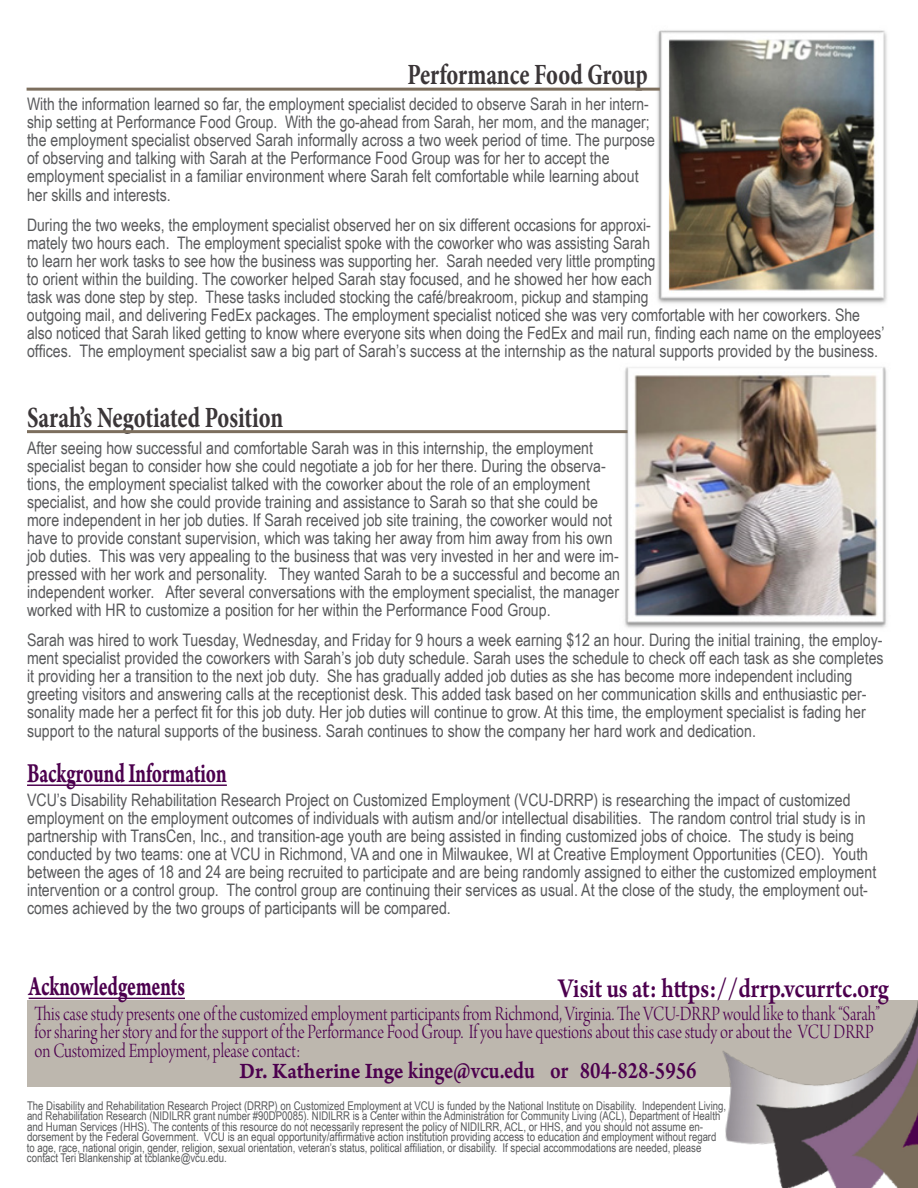
<style>
.page{position:relative;width:918px;height:1188px;background:#fff}
.page>*{position:absolute;margin:0;border:0;box-sizing:border-box;transform-origin:0 0}
.t1{font:700 condensed 29.7px "Minion Pro";letter-spacing:-.005em;color:#3b3638;scale:.82 1}
.t2{font:29.25px "Arno Pro Bold Sm Text";letter-spacing:-.005em;color:#4c004e;scale:.67 1}
.t3{font:600 28.8px "Arno Pro";color:#4c004e;scale:.83 1}
.t4{font:600 25.2px "Arno Pro";color:#4c004e;scale:.83 1}
.t5{font:21.45px/18.8px "Arno Pro Light Display";color:#4c004e;scale:.82 1}
.t6{font:17.25px/18px "Arial Narrow";color:#58595b}
.t7{font:12px/10.5px "Arial Narrow";color:#58595b}
.s1{font-family:"Arno Pro Smbd Caption";font-weight:400;font-size:23.1px}
</style>
<div class="page">
<img style="left:651px;top:30px;width:236px;height:274px">
<img style="left:620px;top:367px;width:267px;height:261px">
<hr style="left:27px;top:430px;width:600px;height:3px;background:#7c6e5d">
<hr style="left:27px;top:88px;width:633px;height:3px;background:#7c6e5d">
<div style="left:27px;top:1001px;width:891px;height:86px;background:#bdb7ae"></div>
<img style="left:683px;top:1000px;width:235px;height:188px">
<hr style="left:29px;top:998px;width:156px;height:1px;background:#4c004e">
<hr style="left:27px;top:785px;width:200px;height:1px;background:#4c004e">
<h1 class="t1" style="left:408px;top:55px;width:294px">Performance Food Group</h1>
<p class="t6" style="left:27px;top:94px;width:630px">With the information learned so far, the employment specialist decided to observe Sarah in her intern&shy;ship setting at Performance Food Group. With the go-ahead from Sarah, her mom, and the manager; the employment specialist observed Sarah informally across a two week period of time. The purpose of observing and talking with Sarah at the Performance Food Group was for her to accept the employment specialist in a familiar environment where Sarah felt comfortable while learning about her skills and interests.</p>
<p class="t6" style="left:27px;top:215px;width:859px">During the two weeks, the employment specialist observed her on six different occasions for approxi-<br>mately two hours each. The employment specialist spoke with the coworker who was assisting Sarah<br>to learn her work tasks to see how the business was supporting her. Sarah needed very little prompting<br>to orient within the building. The coworker helped Sarah stay focused, and he showed her how each<br>task was done step by step. These tasks included stocking the café/breakroom, pickup and stamping<br>outgoing mail, and delivering FedEx packages. The employment specialist noticed she was very comfortable with her coworkers. She also noticed that Sarah liked getting to know where everyone sits when doing the FedEx and mail run, finding each name on the employees’ offices. The employment specialist saw a big part of Sarah’s success at the internship as the natural supports provided by the business.</p>
<h1 class="t1" style="left:27px;top:397px;width:314px">Sarah’s Negotiated Position</h1>
<p class="t6" style="left:27px;top:439px;width:595px">After seeing how successful and comfortable Sarah was in this internship, the employment specialist began to consider how she could negotiate a job for her there. During the observa&shy;tions, the employment specialist talked with the coworker about the role of an employment specialist, and how she could provide training and assistance to Sarah so that she could be more independent in her job duties. If Sarah received job site training, the coworker would not have to provide constant supervision, which was taking her away from him away from his own job duties. This was very appealing to the business that was very invested in her and were im&shy;pressed with her work and personality. They wanted Sarah to be a successful and become an independent worker. After several conversations with the employment specialist, the manager worked with HR to customize a position for her within the Performance Food Group.</p>
<p class="t6" style="left:27px;top:631px;width:858px">Sarah was hired to work Tuesday, Wednesday, and Friday for 9 hours a week earning $12 an hour. During the initial training, the employ&shy;ment specialist provided the coworkers with Sarah’s job duty schedule. Sarah uses the schedule to check off each task as she completes it providing her a transition to the next job duty. She has gradually added job duties as she has become more independent including greeting visitors and answering calls at the receptionist desk. This added task based on her communication skills and enthusiastic per&shy;sonality made her a perfect fit for this job duty. Her job duties will continue to grow. At this time, the employment specialist is fading her support to the natural supports of the business. Sarah continues to show the company her hard work and dedication.</p>
<h2 class="t2" style="left:27px;top:756px;width:300px">Background Information</h2>
<p class="t6" style="left:27px;top:790px;width:851px">VCU’s Disability Rehabilitation Research Project on Customized Employment (VCU-DRRP) is researching the impact of customized employment on the employment outcomes of individuals with autism and/or intellectual disabilities. The random control trial study is in partnership with TransCen, Inc., and transition-age youth are being assisted in finding customized jobs of choice. The study is being conducted by two teams: one at VCU in Richmond, VA and one in Milwaukee, WI at Creative Employment Opportunities (CEO). Youth between the ages of 18 and 24 are being recruited to participate and are being randomly assigned to either the customized employment intervention or a control group. The control group are continuing their services as usual. At the close of the study, the employment out&shy;comes achieved by the two groups of participants will be compared.</p>
<h2 class="t2" style="left:29px;top:969px;width:235px">Acknowledgements</h2>
<h3 class="t3" style="left:558px;top:971px;width:400px">Visit us at: https://drrp.vcurrtc.org</h3>
<p class="t5" style="left:35px;top:1005px;width:1033px">This case study presents one of the customized employment participants from Richmond, Virginia. The VCU-DRRP would like to thank “Sarah” for sharing her story and for the support of the Performance Food Group. If you have questions about this case study or about the VCU DRRP on Customized Employment, please contact:</p>
<h3 class="t4" style="left:240px;top:1056px;width:552px"><span class="s1">Dr. Katherine Inge</span> kinge@vcu.edu or 804-828-5956</h3>
<p class="t7" style="left:27px;top:1100px;width:701px">The Disability and Rehabilitation Research Project (DRRP) on Customized Employment at VCU is funded by the National Institute on Disability. Independent Living, and Rehabilitation Research (NIDILRR grant number #90DP0085). NIDILRR is a Center within the Administration for Community Living (ACL), Department of Health and Human Services (HHS). The contents of this resource do not necessarily represent the policy of NIDILRR, ACL, or HHS, and you should not assume en&shy;dorsement by the Federal Government. VCU is an equal opportunity/affirmative action institution providing access to education and employment without regard to age, race, national origin, gender, religion, sexual orientation, veteran’s status, political affiliation, or disability. If special accommodations are needed, please contact Teri Blankenship at tcblanke@vcu.edu.</p>
</div>
